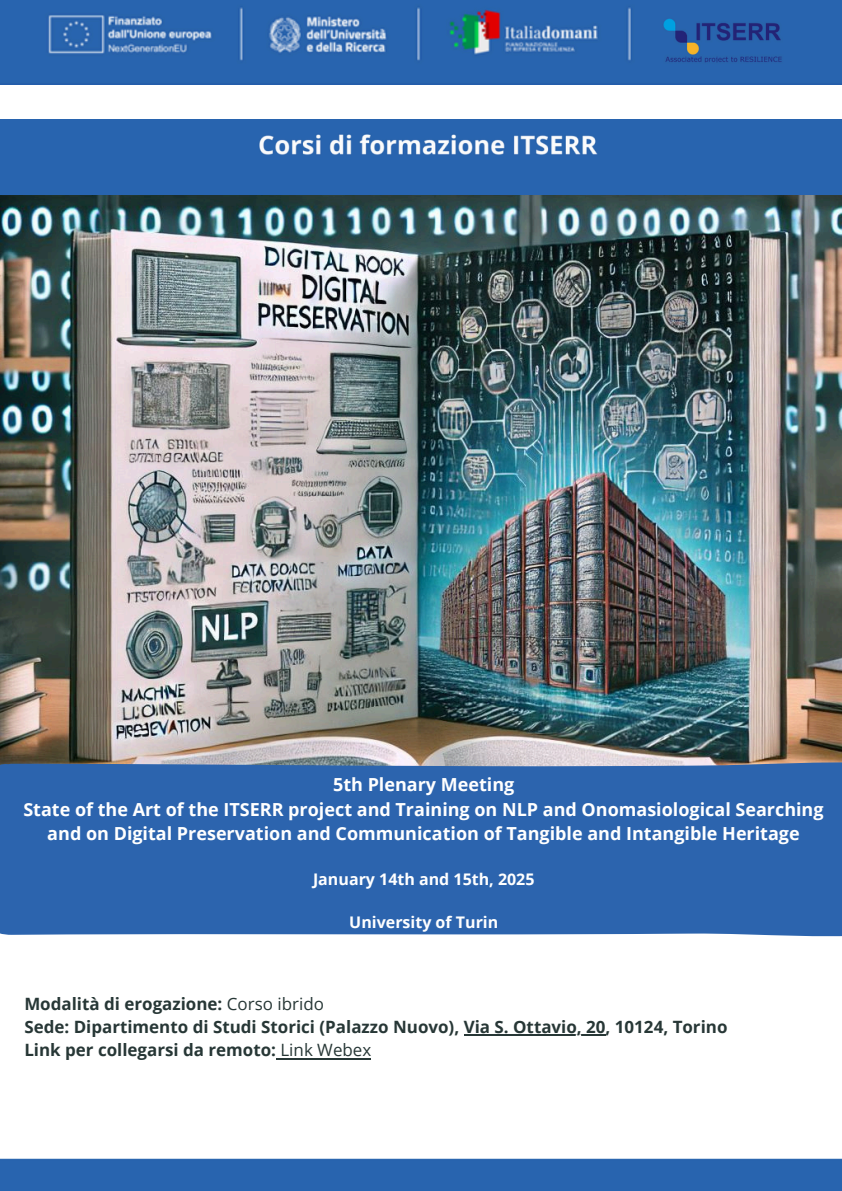
<style>
.page{position:relative;width:842px;height:1191px;background:#fff}
.page>*{position:absolute;margin:0;border:0;box-sizing:border-box;transform-origin:0 0}
.t1{font:700 18px/24.8px "Open Sans";color:#fff;text-align:center}
.t2{font:700 17px/23.2px "Open Sans";color:#273736}
.t3{font:700 16px "Open Sans";color:#fff}
.s1{font-weight:400}
</style>
<div class="page">
<img style="left:0;top:0;width:842px;height:84px">
<img style="left:0;top:120px;width:842px;height:639px">
<div style="left:0;top:759px;width:842px;height:178px;background:#2c64ae"></div>
<hr style="left:464px;top:1034px;width:142px;height:1px;background:#273736">
<hr style="left:280px;top:1057px;width:91px;height:2px;background:#273736">
<div style="left:0;top:1158px;width:842px;height:32px;background:#2864af"></div>
<p class="t1" style="left:23px;top:771px;width:802px">5th Plenary Meeting<br>State of the Art of the ITSERR project and Training on NLP and Onomasiological Searching and on Digital Preservation and Communication of Tangible and Intangible Heritage</p>
<p class="t3" style="left:313px;top:867px;width:223px">January 14th and 15th, 2025</p>
<h1 class="t3" style="left:349px;top:910px;width:151px">University of Turin</h1>
<p class="t2" style="left:24px;top:991px;width:705px">Modalità di erogazione: <span class="s1">Corso ibrido<br></span>Sede: Dipartimento di Studi Storici (Palazzo Nuovo), Via S. Ottavio, 20, 10124, Torino</p>
<p class="t2" style="left:24px;top:1038px;width:348px">Link per collegarsi da remoto: <span class="s1">Link Webex</span></p>
</div>
